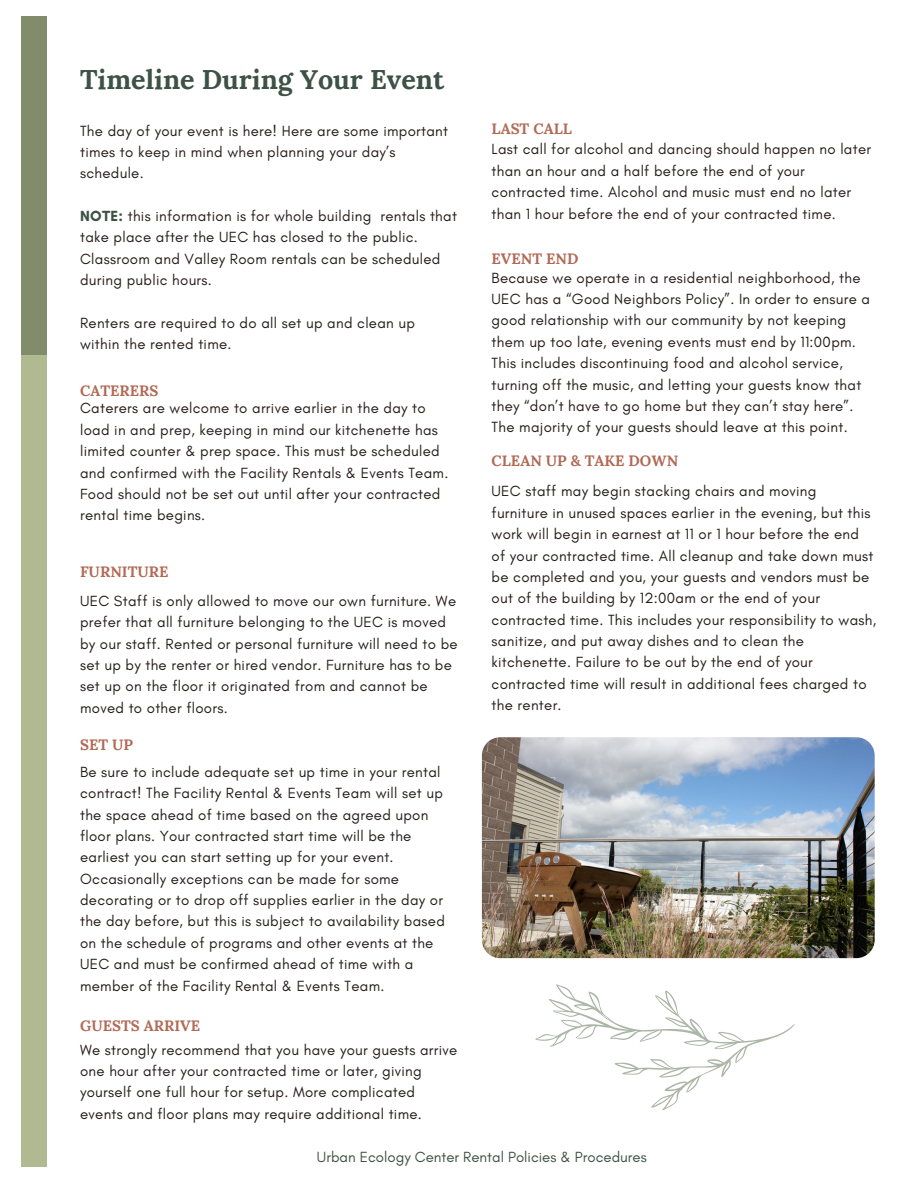
<style>
.page{position:relative;width:918px;height:1188px;background:#fff}
.page>*{position:absolute;margin:0;border:0;box-sizing:border-box;transform-origin:0 0}
.t1{font:700 27px "Lora";color:#3e5145}
.t2{font:15px/21.3px "Glacial Indifference";letter-spacing:.02em;color:#241d19}
.t3{font:700 15px "Lora";color:#b16a56}
.t4{font:15px "Glacial Indifference";color:#3e5145}
.s1{font-weight:700;color:#3e5145}
</style>
<div class="page">
<div style="left:21px;top:16px;width:26px;height:339px;background:#818c6b"></div>
<div style="left:21px;top:355px;width:26px;height:811px;background:#b0b990"></div>
<svg style="left:535px;top:984px;width:260px;height:126px"></svg>
<img style="left:482px;top:737px;width:393px;height:221px;border-radius:18px">
<p class="t1" style="left:80px;top:62px;width:366px">Timeline During Your Event</p>
<p class="t2" style="left:80px;top:120px;width:370px">The day of your event is here! Here are some important times to keep in mind when planning your day’s schedule.</p>
<p class="t2" style="left:80px;top:205px;width:378px"><span class="s1">NOTE:</span> this information is for whole building rentals that take place after the UEC has closed to the public.<br>Classroom and Valley Room rentals can be scheduled during public hours.</p>
<p class="t2" style="left:80px;top:312px;width:336px">Renters are required to do all set up and clean up within the rented time.</p>
<p class="t3" style="left:80px;top:381px;width:80px">CATERERS</p>
<p class="t2" style="left:80px;top:398px;width:370px">Caterers are welcome to arrive earlier in the day to load in and prep, keeping in mind our kitchenette has limited counter &amp; prep space. This must be scheduled and confirmed with the Facility Rentals &amp; Events Team.<br>Food should not be set out until after your contracted rental time begins.</p>
<p class="t3" style="left:80px;top:562px;width:90px">FURNITURE</p>
<p class="t2" style="left:80px;top:590px;width:379px">UEC Staff is only allowed to move our own furniture. We prefer that all furniture belonging to the UEC is moved by our staff. Rented or personal furniture will need to be set up by the renter or hired vendor. Furniture has to be set up on the floor it originated from and cannot be moved to other floors.</p>
<p class="t3" style="left:80px;top:735px;width:54px">SET UP</p>
<p class="t2" style="left:80px;top:761px;width:366px">Be sure to include adequate set up time in your rental contract! The Facility Rental &amp; Events Team will set up the space ahead of time based on the agreed upon floor plans. Your contracted start time will be the earliest you can start setting up for your event.<br>Occasionally exceptions can be made for some decorating or to drop off supplies earlier in the day or the day before, but this is subject to availability based on the schedule of programs and other events at the UEC and must be confirmed ahead of time with a member of the Facility Rental &amp; Events Team.</p>
<p class="t3" style="left:80px;top:1016px;width:122px">GUESTS ARRIVE</p>
<p class="t3" style="left:492px;top:119px;width:82px">LAST CALL</p>
<p class="t2" style="left:492px;top:139px;width:381px">Last call for alcohol and dancing should happen no later than an hour and a half before the end of your contracted time. Alcohol and music must end no later than 1 hour before the end of your contracted time.</p>
<p class="t3" style="left:492px;top:249px;width:88px">EVENT END</p>
<p class="t2" style="left:492px;top:267px;width:380px">Because we operate in a residential neighborhood, the UEC has a “Good Neighbors Policy”. In order to ensure a good relationship with our community by not keeping them up too late, evening events must end by 11:00pm.<br>This includes discontinuing food and alcohol service, turning off the music, and letting your guests know that they “don’t have to go home but they can’t stay here”.<br>The majority of your guests should leave at this point.</p>
<p class="t3" style="left:492px;top:451px;width:188px">CLEAN UP &amp; TAKE DOWN</p>
<p class="t2" style="left:492px;top:481px;width:386px">UEC staff may begin stacking chairs and moving furniture in unused spaces earlier in the evening, but this work will begin in earnest at 11 or 1 hour before the end of your contracted time. All cleanup and take down must be completed and you, your guests and vendors must be out of the building by 12:00am or the end of your contracted time. This includes your responsibility to wash, sanitize, and put away dishes and to clean the kitchenette. Failure to be out by the end of your contracted time will result in additional fees charged to the renter.</p>
<p class="t2" style="left:80px;top:1039px;width:379px">We strongly recommend that you have your guests arrive one hour after your contracted time or later, giving yourself one full hour for setup. More complicated events and floor plans may require additional time.</p>
<p class="t4" style="left:317px;top:1148px;width:331px">Urban Ecology Center Rental Policies &amp; Procedures</p>
</div>
